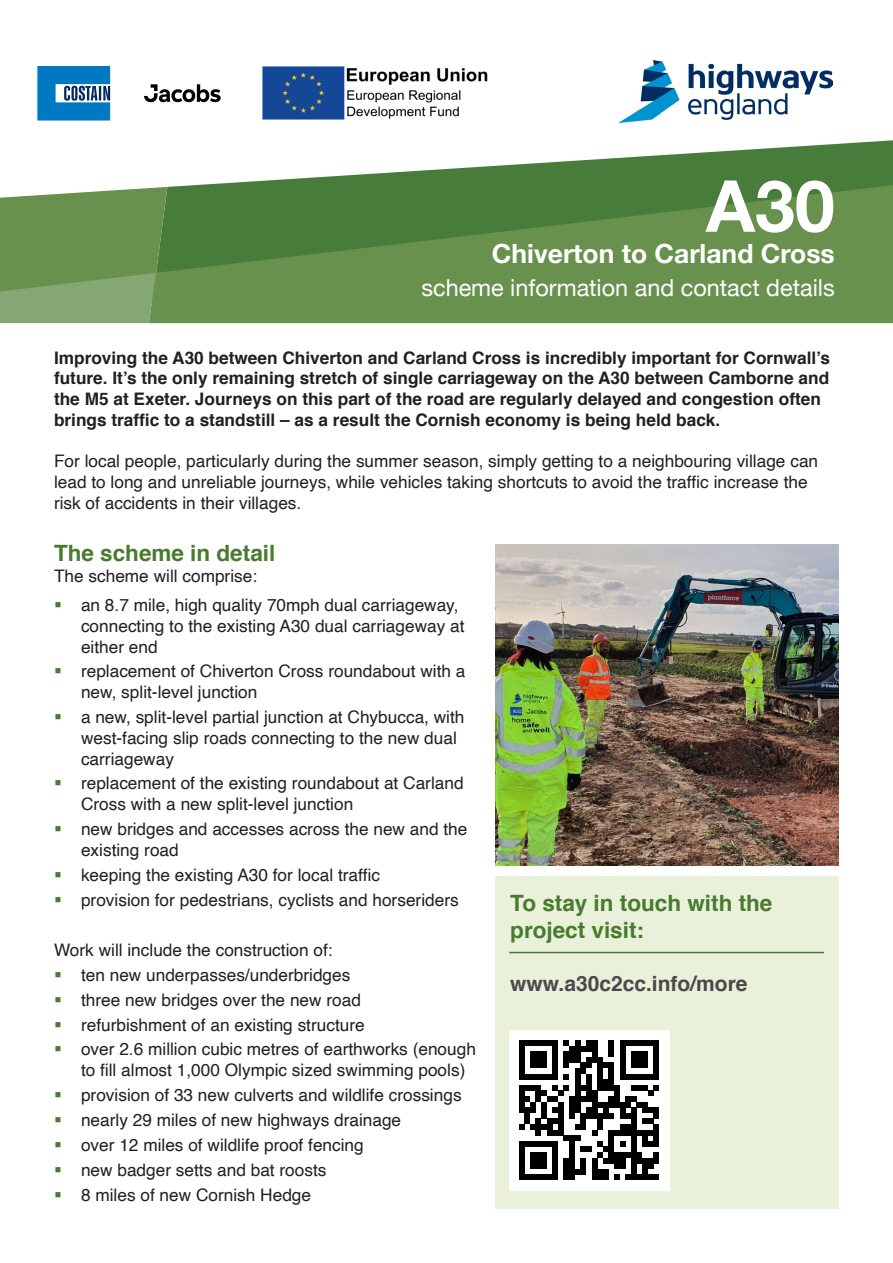
<style>
.page{position:relative;width:893px;height:1263px;background:#fff}
.page>*{position:absolute;margin:0;border:0;box-sizing:border-box;transform-origin:0 0}
.t1{font:700 71.7px "Helvetica Neue";color:#fff}
.t2{font:700 26.4px "Helvetica Neue";color:#fff}
.t3{font:23.4px "Helvetica Neue";color:#fff}
.t4{font:700 22.5px/27px "Helvetica";color:#487b2f}
.t5{font:700 21px "Helvetica";color:#494a4b}
.t6{font:17.25px/20.7px "Helvetica";color:#231f20}
.t7{font:700 17.25px/20.7px "Helvetica";color:#231f20}
</style>
<div class="page">
<img style="left:262px;top:66px;width:226px;height:54px">
<img style="left:619px;top:60px;width:213px;height:63px">
<svg style="left:37px;top:66px;width:73px;height:55px;background:#2986c1"></svg>
<svg style="left:144px;top:84px;width:77px;height:18px"></svg>
<svg style="left:198px;top:140px;width:695px;height:45px"></svg>
<svg style="left:167px;top:185px;width:726px;height:138px;background:#5d8a47"></svg>
<svg style="left:0;top:187px;width:167px;height:136px;background:#759a5e"></svg>
<div style="left:495px;top:877px;width:344px;height:332px;background:#eaf1da"></div>
<img style="left:495px;top:544px;width:344px;height:321px">
<div style="left:509px;top:1030px;width:160px;height:161px;background:#fff"></div>
<svg style="left:519px;top:1040px;width:140px;height:140px"></svg>
<hr style="left:509px;top:952px;width:315px;height:1px;background:#487b2f">
<p class="t1" style="left:706px;top:150px;width:130px">A30</p>
<p class="t2" style="left:492px;top:233px;width:344px">Chiverton to Carland Cross</p>
<p class="t3" style="left:421px;top:271px;width:415px">scheme information and contact details</p>
<p class="t7" style="left:54px;top:348px;width:778px">Improving the A30 between Chiverton and Carland Cross is incredibly important for Cornwall’s future. It’s the only remaining stretch of single carriageway on the A30 between Camborne and the M5 at Exeter. Journeys on this part of the road are regularly delayed and congestion often brings traffic to a standstill – as a result the Cornish economy is being held back.</p>
<p class="t6" style="left:54px;top:451px;width:766px">For local people, particularly during the summer season, simply getting to a neighbouring village can lead to long and unreliable journeys, while vehicles taking shortcuts to avoid the traffic increase the risk of accidents in their villages.</p>
<p class="t4" style="left:54px;top:540px;width:223px">The scheme in detail</p>
<p class="t6" style="left:54px;top:566px;width:205px">The scheme will comprise:</p>
<p class="t6" style="left:81px;top:595px;width:385px">an 8.7 mile, high quality 70mph dual carriageway, connecting to the existing A30 dual carriageway at either end</p>
<p class="t6" style="left:81px;top:662px;width:386px">replacement of Chiverton Cross roundabout with a new, split-level junction</p>
<p class="t6" style="left:81px;top:707px;width:385px">a new, split-level partial junction at Chybucca, with west-facing slip roads connecting to the new dual carriageway</p>
<p class="t6" style="left:81px;top:774px;width:384px">replacement of the existing roundabout at Carland<br>Cross with a new split-level junction</p>
<p class="t6" style="left:81px;top:819px;width:388px">new bridges and accesses across the new and the existing road</p>
<p class="t6" style="left:81px;top:865px;width:301px">keeping the existing A30 for local traffic</p>
<p class="t6" style="left:81px;top:890px;width:379px">provision for pedestrians, cyclists and horseriders</p>
<p class="t6" style="left:54px;top:940px;width:280px">Work will include the construction of:</p>
<p class="t6" style="left:81px;top:965px;width:271px">ten new underpasses/underbridges</p>
<p class="t6" style="left:81px;top:990px;width:281px">three new bridges over the new road</p>
<p class="t6" style="left:81px;top:1015px;width:285px">refurbishment of an existing structure</p>
<p class="t6" style="left:81px;top:1039px;width:396px">over 2.6 million cubic metres of earthworks (enough to fill almost 1,000 Olympic sized swimming pools)</p>
<p class="t6" style="left:81px;top:1085px;width:382px">provision of 33 new culverts and wildlife crossings</p>
<p class="t6" style="left:81px;top:1110px;width:322px">nearly 29 miles of new highways drainage</p>
<p class="t6" style="left:81px;top:1135px;width:284px">over 12 miles of wildlife proof fencing</p>
<p class="t6" style="left:81px;top:1160px;width:247px">new badger setts and bat roosts</p>
<p class="t6" style="left:81px;top:1185px;width:232px">8 miles of new Cornish Hedge</p>
<p class="t4" style="left:510px;top:890px;width:264px">To stay in touch with the project visit:</p>
<p class="t5" style="left:510px;top:966px;width:239px">www.a30c2cc.info/more</p>
</div>
